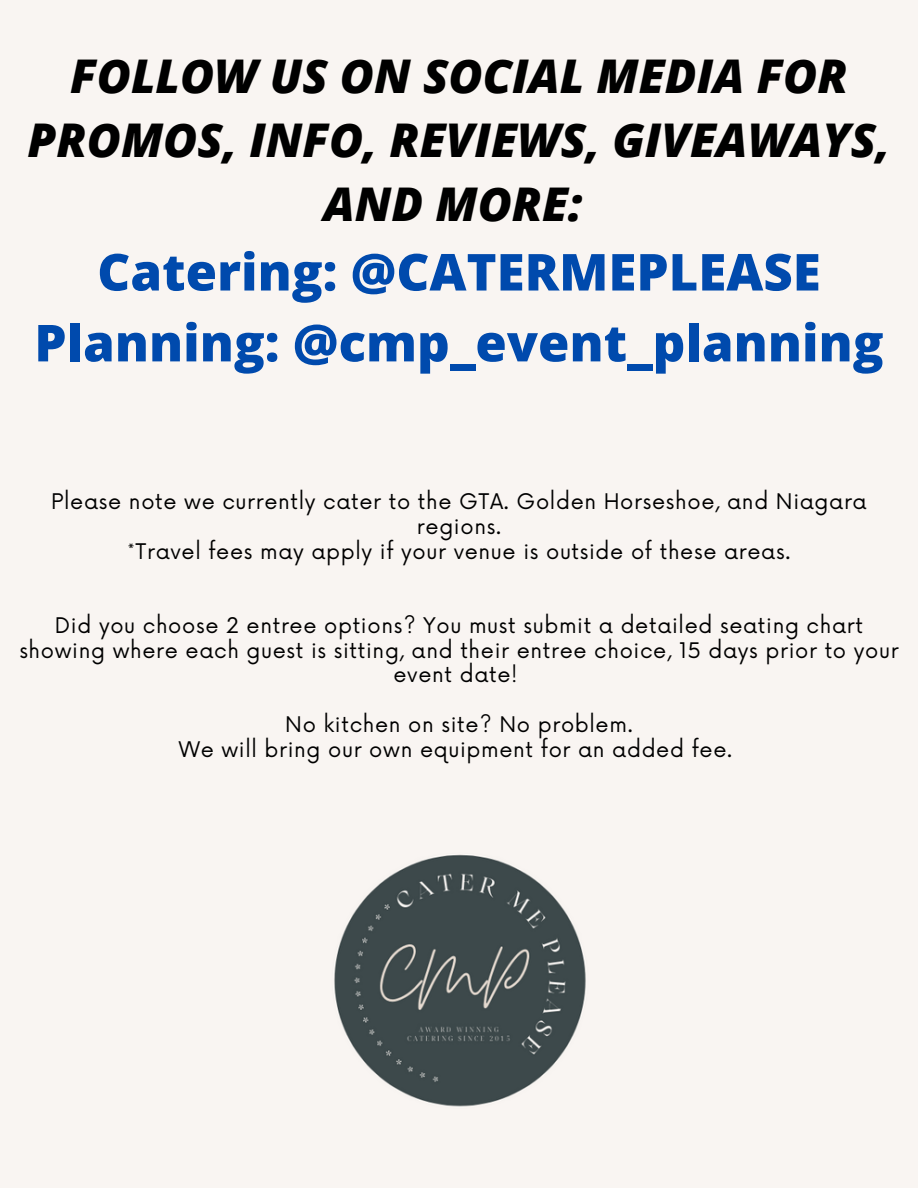
<style>
.page{position:relative;width:918px;height:1188px;background:#f9f5f2}
.page>*{position:absolute;margin:0;border:0;box-sizing:border-box;transform-origin:0 0}
.t1{font:800 51px/70.8px "Open Sans";color:#004aad;text-align:center}
.t2{font:italic 800 46.5px/64.2px "Open Sans";color:#000;text-align:center}
.t3{font:21px/24.8px "Now";letter-spacing:.03em;color:#000;text-align:center}
</style>
<div class="page">
<img style="left:334px;top:854px;width:252px;height:253px">
<h2 class="t2" style="left:28px;top:42px;width:864px">FOLLOW US ON SOCIAL MEDIA FOR<br>PROMOS, INFO, REVIEWS, GIVEAWAYS,<br>AND MORE:</h2>
<h1 class="t1" style="left:34px;top:235px;width:851px">Catering: @CATERMEPLEASE<br>Planning: @cmp_event_planning</h1>
<p class="t3" style="left:51px;top:490px;width:817px">Please note we currently cater to the GTA. Golden Horseshoe, and Niagara regions.<br>*Travel fees may apply if your venue is outside of these areas.</p>
<p class="t3" style="left:19px;top:614px;width:881px">Did you choose 2 entree options? You must submit a detailed seating chart showing where each guest is sitting, and their entree choice, 15 days prior to your event date!</p>
<p class="t3" style="left:179px;top:713px;width:555px">No kitchen on site? No problem.<br>We will bring our own equipment for an added fee.</p>
</div>
